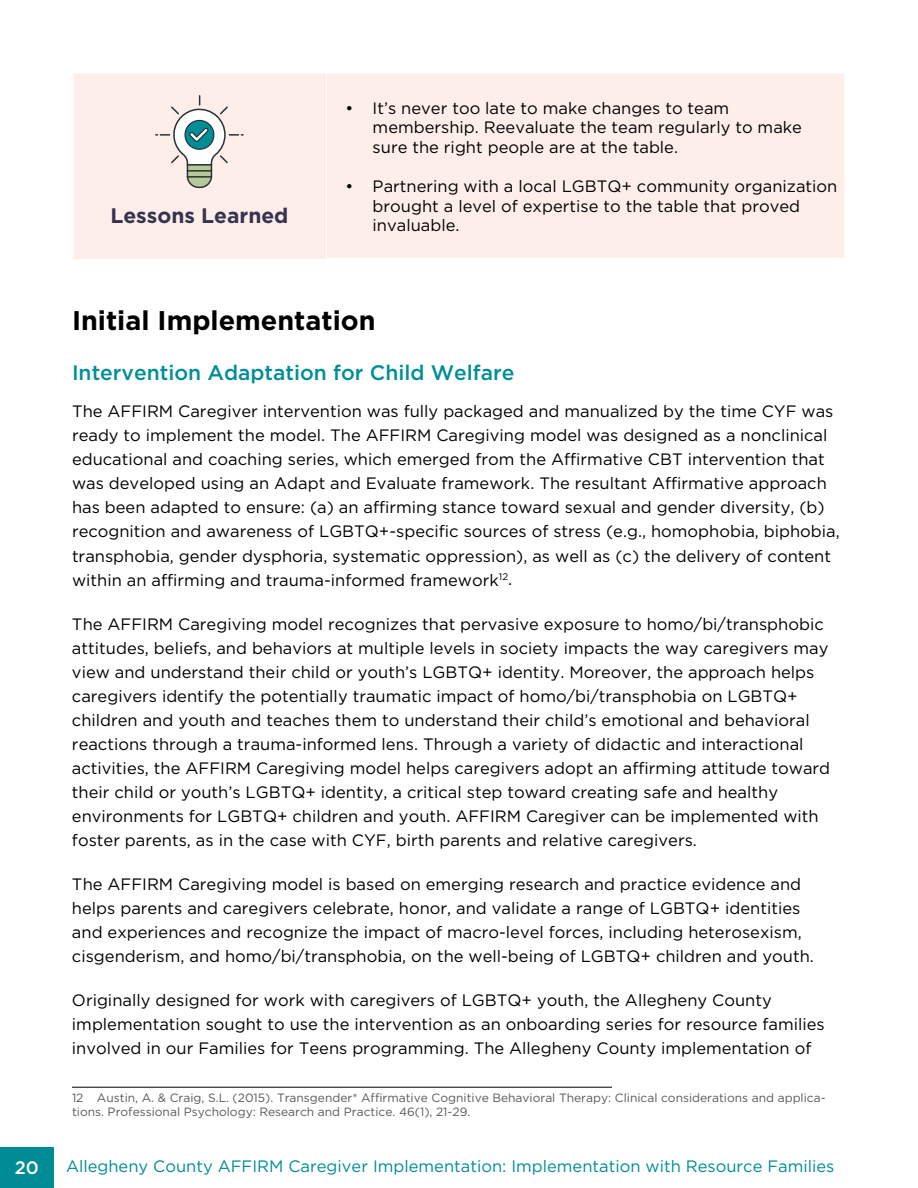
<style>
.page{position:relative;width:918px;height:1188px;background:#fff}
.page>*{position:absolute;margin:0;border:0;box-sizing:border-box;transform-origin:0 0}
.t1{font:700 27px "Gotham";color:#000}
.t2{font:500 21px "Gotham";color:#008e97}
.t3{font:700 21px "Gotham";color:#353450}
.t4{font:500 18px "Gotham";color:#fff}
.t5{font:16.5px/24px "Gotham";color:#000}
.t6{font:16.5px "Gotham";color:#008c96}
.t7{font:12px/14.4px "Gotham";color:#58595b}
</style>
<div class="page">
<div style="left:0;top:1148px;width:54px;height:40px;background:#008c96"></div>
<div style="left:326px;top:73px;width:519px;height:185px;background:#feeeea"></div>
<hr style="left:72px;top:1087px;width:540px;height:1px;background:#000">
<hr style="left:844px;top:73px;width:2px;height:185px;background:#fff">
<hr style="left:325px;top:73px;width:2px;height:185px;background:#fff">
<div style="left:73px;top:73px;width:253px;height:185px;background:#feeeea"></div>
<hr style="left:72px;top:72px;width:254px;height:2px;background:#fff">
<hr style="left:72px;top:73px;width:2px;height:185px;background:#fff">
<hr style="left:326px;top:72px;width:520px;height:2px;background:#fff">
<svg style="left:155px;top:95px;width:89px;height:93px"></svg>
<p class="t3" style="left:110px;top:203px;width:180px">Lessons Learned</p>
<p class="t5" style="left:373px;top:98px;width:431px;line-height:19.5px;text-indent:-27px">• It’s never too late to make changes to team membership. Reevaluate the team regularly to make sure the right people are at the table.</p>
<p class="t5" style="left:373px;top:177px;width:466px;line-height:19.5px;text-indent:-27px">• Partnering with a local LGBTQ+ community organization brought a level of expertise to the table that proved invaluable.</p>
<p class="t4" style="left:15px;top:1157px;width:26px">20</p>
<h2 class="t1" style="left:72px;top:305px;width:305px">Initial Implementation</h2>
<h3 class="t2" style="left:72px;top:361px;width:444px">Intervention Adaptation for Child Welfare</h3>
<p class="t5" style="left:72px;top:399px;width:769px">The AFFIRM Caregiver intervention was fully packaged and manualized by the time CYF was ready to implement the model. The AFFIRM Caregiving model was designed as a nonclinical educational and coaching series, which emerged from the Affirmative CBT intervention that was developed using an Adapt and Evaluate framework. The resultant Affirmative approach has been adapted to ensure: (a) an affirming stance toward sexual and gender diversity, (b) recognition and awareness of LGBTQ+-specific sources of stress (e.g., homophobia, biphobia, transphobia, gender dysphoria, systematic oppression), as well as (c) the delivery of content within an affirming and trauma-informed framework<sup>12</sup>.</p>
<p class="t5" style="left:72px;top:612px;width:760px">The AFFIRM Caregiving model recognizes that pervasive exposure to homo/bi/transphobic attitudes, beliefs, and behaviors at multiple levels in society impacts the way caregivers may view and understand their child or youth’s LGBTQ+ identity. Moreover, the approach helps caregivers identify the potentially traumatic impact of homo/bi/transphobia on LGBTQ+ children and youth and teaches them to understand their child’s emotional and behavioral reactions through a trauma-informed lens. Through a variety of didactic and interactional activities, the AFFIRM Caregiving model helps caregivers adopt an affirming attitude toward their child or youth’s LGBTQ+ identity, a critical step toward creating safe and healthy environments for LGBTQ+ children and youth. AFFIRM Caregiver can be implemented with foster parents, as in the case with CYF, birth parents and relative caregivers.</p>
<p class="t5" style="left:72px;top:872px;width:743px">The AFFIRM Caregiving model is based on emerging research and practice evidence and helps parents and caregivers celebrate, honor, and validate a range of LGBTQ+ identities and experiences and recognize the impact of macro-level forces, including heterosexism, cisgenderism, and homo/bi/transphobia, on the well-being of LGBTQ+ children and youth.</p>
<p class="t5" style="left:72px;top:988px;width:754px">Originally designed for work with caregivers of LGBTQ+ youth, the Allegheny County implementation sought to use the intervention as an onboarding series for resource families involved in our Families for Teens programming. The Allegheny County implementation of</p>
<p class="t7" style="left:72px;top:1090px;width:755px">12 Austin, A. &amp; Craig, S.L. (2015). Transgender* Affirmative Cognitive Behavioral Therapy: Clinical considerations and applica&shy;tions. Professional Psychology: Research and Practice. 46(1), 21-29.</p>
<p class="t6" style="left:66px;top:1157px;width:770px">Allegheny County AFFIRM Caregiver Implementation: Implementation with Resource Families</p>
</div>
